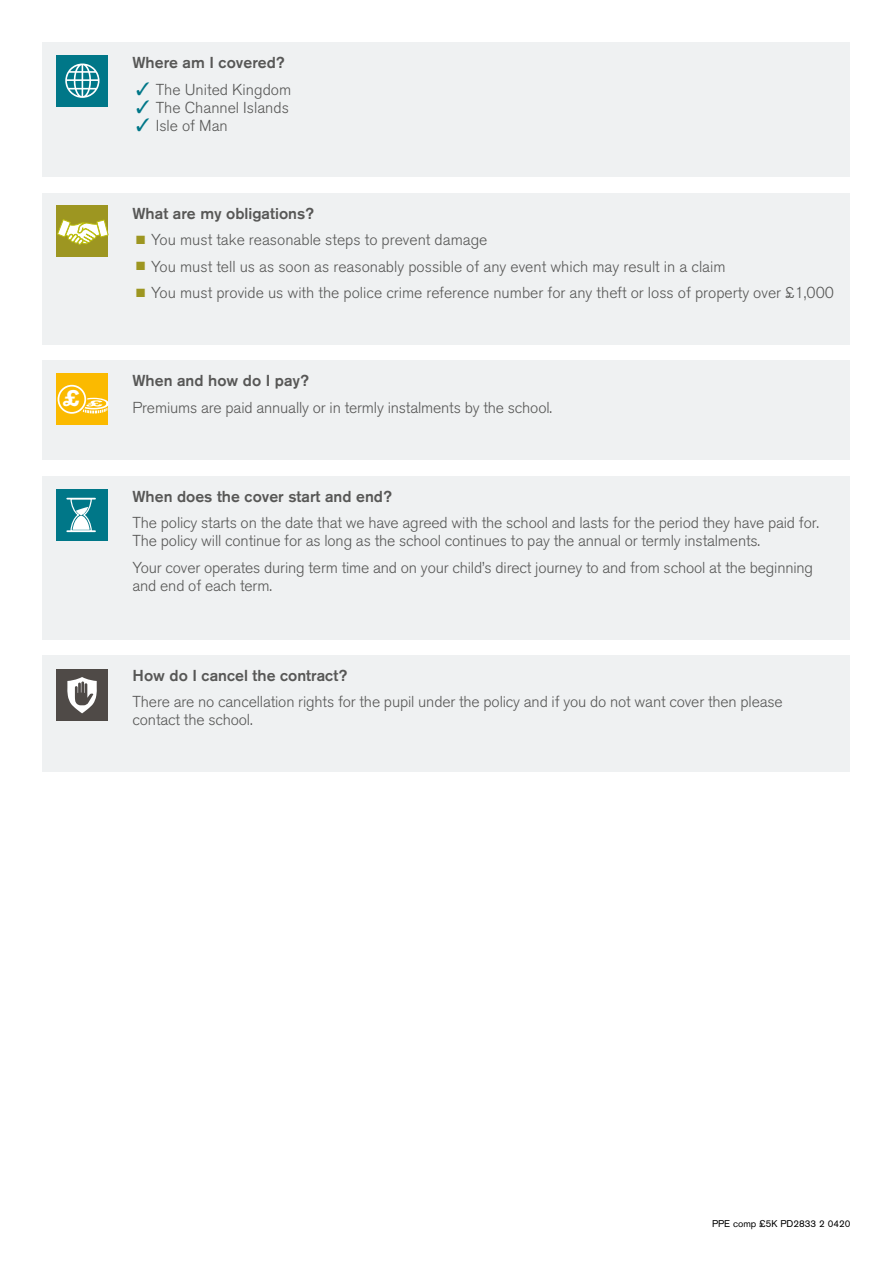
<style>
.page{position:relative;width:893px;height:1263px;background:#fff}
.page>*{position:absolute;margin:0;border:0;box-sizing:border-box;transform-origin:0 0}
.t1{font:italic 700 23.1px "Akzidenz Grotesk BQ";color:#fff}
.t2{font:300 15.75px/18px "Akzidenz Grotesk BQ";letter-spacing:-.01em;color:#575756}
.t3{font:500 15.75px "Akzidenz Grotesk BQ";color:#575756}
.t4{font:9.75px "Akzidenz Grotesk BQ";color:#000}
.s1{color:#078}
.s2{color:#9d9621}
</style>
<div class="page">
<div style="left:43px;top:43px;width:807px;height:134px;background:#eff1f2"></div>
<div style="left:57px;top:55px;width:51px;height:51px;background:#078"></div>
<div style="left:43px;top:193px;width:807px;height:151px;background:#eff1f2"></div>
<div style="left:57px;top:206px;width:51px;height:51px;background:#9d9621"></div>
<div style="left:43px;top:361px;width:807px;height:99px;background:#eff1f2"></div>
<div style="left:43px;top:476px;width:807px;height:163px;background:#eff1f2"></div>
<div style="left:43px;top:655px;width:807px;height:117px;background:#eff1f2"></div>
<div style="left:57px;top:374px;width:51px;height:51px;background:#fbba00"></div>
<div style="left:57px;top:489px;width:51px;height:51px;background:#078"></div>
<svg style="left:58px;top:385px;width:50px;height:29px"></svg>
<svg style="left:67px;top:497px;width:28px;height:35px"></svg>
<svg style="left:57px;top:219px;width:52px;height:26px"></svg>
<svg style="left:65px;top:64px;width:34px;height:34px"></svg>
<div style="left:57px;top:669px;width:51px;height:51px;background:#4f4a47"></div>
<svg style="left:67px;top:677px;width:30px;height:36px"></svg>
<h1 class="t1" style="left:63px;top:385px;width:19px">£</h1>
<p class="t3" style="left:133px;top:53px;width:154px">Where am I covered?</p>
<p class="t2" style="left:136px;top:80px;width:156px"><span class="s1">✓</span> The United Kingdom</p>
<p class="t2" style="left:136px;top:98px;width:154px"><span class="s1">✓</span> The Channel Islands</p>
<p class="t2" style="left:136px;top:116px;width:93px"><span class="s1">✓</span> Isle of Man</p>
<p class="t3" style="left:133px;top:204px;width:183px">What are my obligations?</p>
<p class="t2" style="left:136px;top:231px;width:353px"><span class="s2">■</span> You must take reasonable steps to prevent damage</p>
<p class="t2" style="left:136px;top:258px;width:591px"><span class="s2">■</span> You must tell us as soon as reasonably possible of any event which may result in a claim</p>
<p class="t2" style="left:136px;top:284px;width:699px"><span class="s2">■</span> You must provide us with the police crime reference number for any theft or loss of property over £1,000</p>
<p class="t3" style="left:133px;top:371px;width:178px">When and how do I pay?</p>
<p class="t2" style="left:133px;top:399px;width:421px">Premiums are paid annually or in termly instalments by the school.</p>
<p class="t3" style="left:133px;top:486px;width:261px">When does the cover start and end?</p>
<p class="t2" style="left:133px;top:514px;width:688px">The policy starts on the date that we have agreed with the school and lasts for the period they have paid for.<br>The policy will continue for as long as the school continues to pay the annual or termly instalments.</p>
<p class="t2" style="left:133px;top:558px;width:682px">Your cover operates during term time and on your child’s direct journey to and from school at the beginning and end of each term.</p>
<p class="t3" style="left:133px;top:666px;width:216px">How do I cancel the contract?</p>
<p class="t2" style="left:133px;top:693px;width:652px">There are no cancellation rights for the pupil under the policy and if you do not want cover then please contact the school.</p>
<p class="t4" style="left:712px;top:1218px;width:140px">PPE comp £5K PD2833 2 0420</p>
</div>
